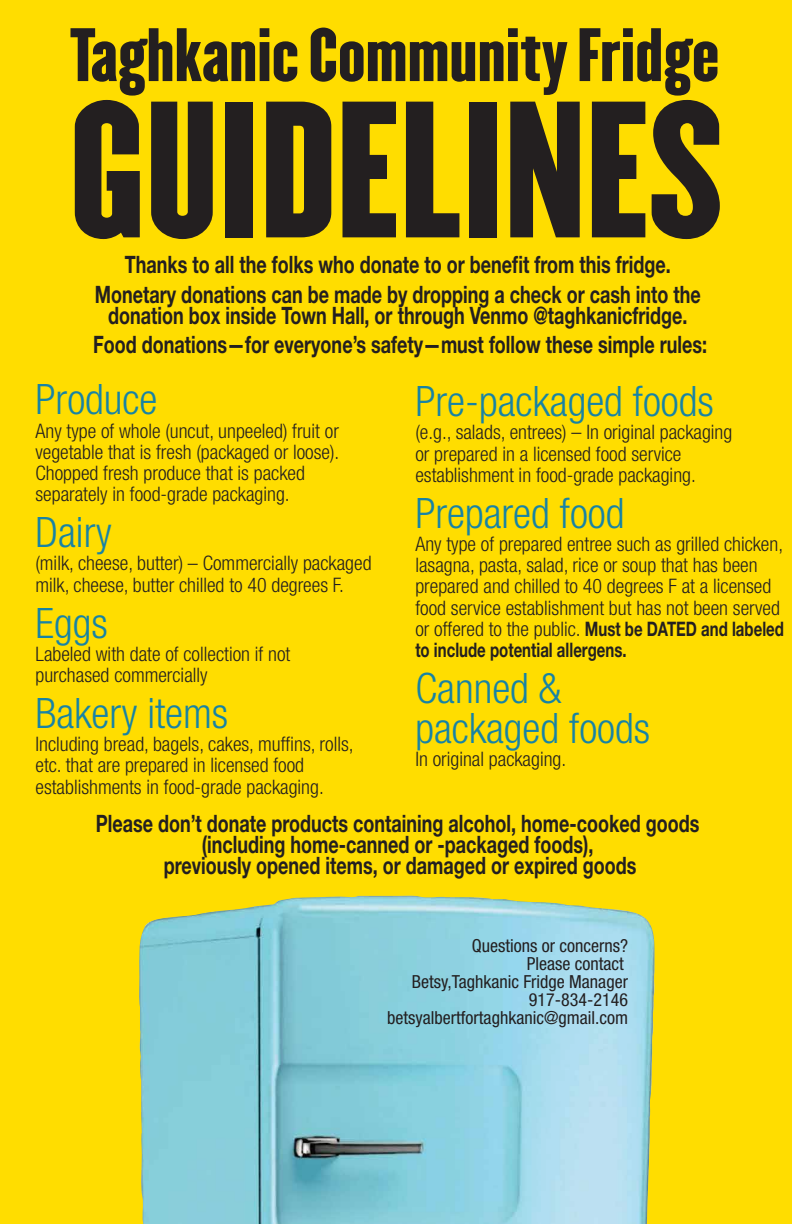
<style>
.page{position:relative;width:792px;height:1224px;background:#fd0}
.page>*{position:absolute;margin:0;border:0;box-sizing:border-box;transform-origin:0 0}
.t1{font:169.7px "Champion HTF Lightweight";color:#231f20}
.t2{font:66.1px "Champion HTF Lightweight";color:#231f20}
.t3{font:300 condensed 42px/40px "Helvetica Neue LT Std";color:#1783a5}
.t4{font:700 24px/29.2px "Helvetica Neue LT Std";color:#231f20;text-align:center;scale:.75 1}
.t5{font:300 condensed 20px/21.2px "Helvetica Neue LT Std";color:#231f20}
.t6{font:condensed 18px/18px "Helvetica Neue LT Std";color:#231f20;text-align:right}
.s1{font-weight:700;font-stretch:normal}
</style>
<div class="page">
<img style="left:139px;top:896px;width:516px;height:328px">
<h2 class="t2" style="left:70px;top:10px;width:651px">Taghkanic Community Fridge</h2>
<h1 class="t1" style="left:70px;top:56px;width:656px">GUIDELINES</h1>
<p class="t4" style="left:95px;top:250px;width:810px">Thanks to all the folks who donate to or benefit from this fridge.<br>Monetary donations can be made by dropping a check or cash into the</p>
<p class="t4" style="left:93px;top:300px;width:820px">donation box inside Town Hall, or through Venmo @taghkanicfridge.<br>Food donations—for everyone’s safety—must follow these simple rules:</p>
<h3 class="t3" style="left:36px;top:379px;width:124px">Produce</h3>
<p class="t5" style="left:36px;top:420px;width:305px">Any type of whole (uncut, unpeeled) fruit or vegetable that is fresh (packaged or loose).<br>Chopped fresh produce that is packed separately in food-grade packaging.</p>
<h3 class="t3" style="left:36px;top:512px;width:78px">Dairy</h3>
<p class="t5" style="left:36px;top:553px;width:338px">(milk, cheese, butter) – Commercially packaged milk, cheese, butter chilled to 40 degrees F.</p>
<h3 class="t3" style="left:36px;top:602px;width:74px">Eggs</h3>
<p class="t5" style="left:36px;top:643px;width:256px">Labeled with date of collection if not purchased commercially</p>
<h3 class="t3" style="left:36px;top:693px;width:194px">Bakery items</h3>
<p class="t5" style="left:36px;top:733px;width:320px">Including bread, bagels, cakes, muffins, rolls, etc. that are prepared in licensed food establishments in food-grade packaging.</p>
<h3 class="t3" style="left:415px;top:381px;width:300px">Pre-packaged foods</h3>
<p class="t5" style="left:415px;top:422px;width:319px">(e.g., salads, entrees) – In original packaging or prepared in a licensed food service establishment in food-grade packaging.</p>
<h3 class="t3" style="left:415px;top:493px;width:211px">Prepared food</h3>
<p class="t5" style="left:415px;top:533px;width:370px">Any type of prepared entree such as grilled chicken, lasagna, pasta, salad, rice or soup that has been prepared and chilled to 40 degrees F at a licensed food service establishment but has not been served or offered to the public. <span class="s1">Must be DATED and labeled to include potential allergens.</span></p>
<h3 class="t3" style="left:415px;top:668px;width:236px">Canned &amp; packaged foods</h3>
<p class="t5" style="left:415px;top:748px;width:152px">In original packaging.</p>
<p class="t4" style="left:96px;top:812px;width:806px;line-height:21.2px">Please don’t donate products containing alcohol, home-cooked goods (including home-canned or -packaged foods),<br>previously opened items, or damaged or expired goods</p>
<p class="t6" style="left:387px;top:937px;width:242px">Questions or concerns?<br>Please contact<br>Betsy,Taghkanic Fridge Manager<br>917-834-2146 betsyalbertfortaghkanic@gmail.com</p>
</div>
